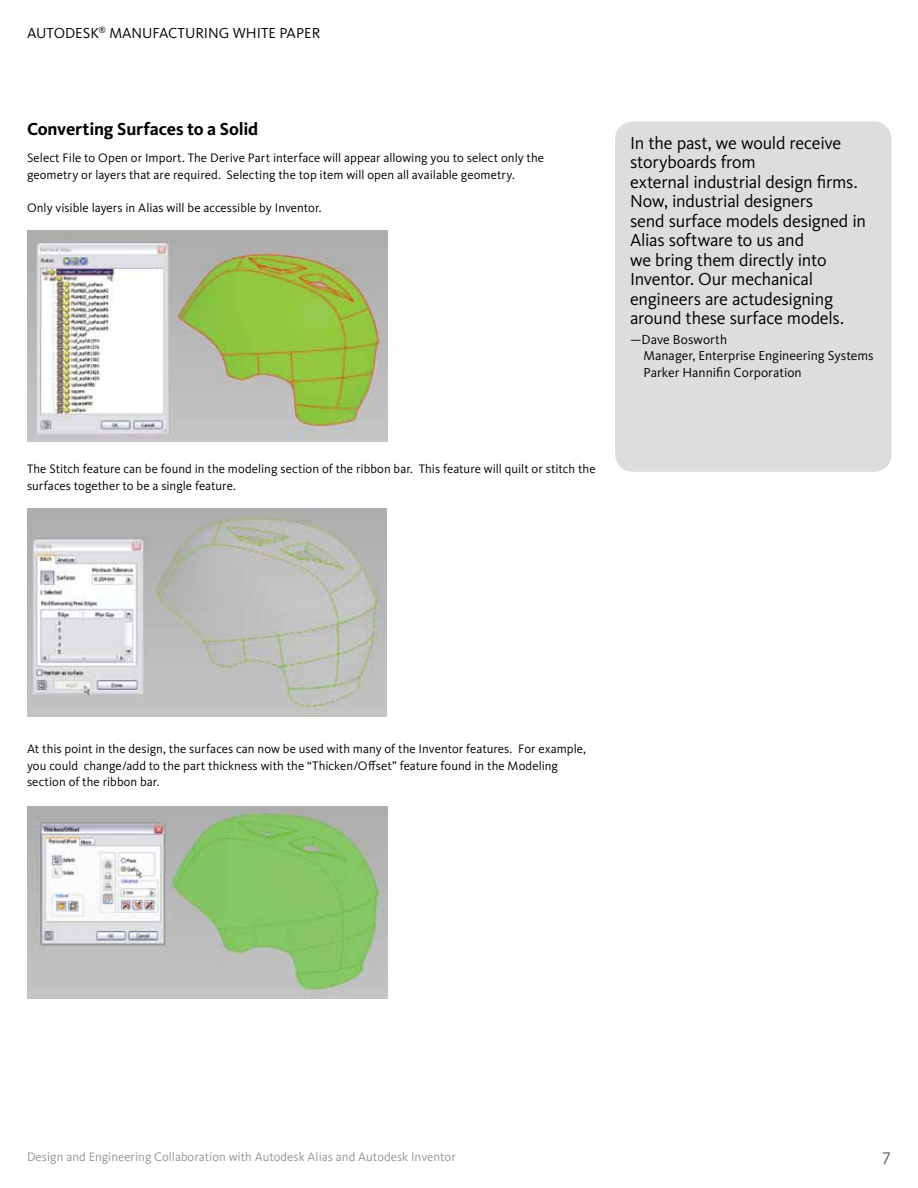
<style>
.page{position:relative;width:918px;height:1188px;background:#fff}
.page>*{position:absolute;margin:0;border:0;box-sizing:border-box;transform-origin:0 0}
.t1{font:18px/19.5px "Kievit Pro";letter-spacing:-.015em;color:#000}
.t2{font:700 18px "Kievit Pro";letter-spacing:-.01em;color:#000}
.t3{font:18px "Kievit Pro";color:#636466}
.t4{font:15px "Kievit Pro";color:#000}
.t5{font:13.5px/16.5px "Kievit Pro";color:#000}
.t6{font:12.75px/16.5px "Kievit Pro";color:#000}
.t7{font:12.75px "Kievit Pro";color:#939598}
</style>
<div class="page">
<img style="left:27px;top:231px;width:360px;height:210px">
<img style="left:27px;top:508px;width:360px;height:208px">
<img style="left:27px;top:807px;width:360px;height:192px">
<div style="left:615px;top:122px;width:277px;height:350px;background:#dcddde;border-radius:18px"></div>
<p class="t4" style="left:27px;top:24px;width:295px">AUTODESK<sup>®</sup> MANUFACTURING WHITE PAPER</p>
<h1 class="t2" style="left:27px;top:118px;width:233px">Converting Surfaces to a Solid</h1>
<p class="t6" style="left:27px;top:150px;width:519px">Select File to Open or Import. The Derive Part interface will appear allowing you to select only the geometry or layers that are required. Selecting the top item will open all available geometry.</p>
<p class="t6" style="left:27px;top:199px;width:296px">Only visible layers in Alias will be accessible by Inventor.</p>
<p class="t6" style="left:27px;top:461px;width:570px">The Stitch feature can be found in the modeling section of the ribbon bar. This feature will quilt or stitch the surfaces together to be a single feature.</p>
<p class="t1" style="left:630px;top:133px;width:237px">In the past, we would receive storyboards from<br>external industrial design firms.<br>Now, industrial designers<br>send surface models designed in<br>Alias software to us and<br>we bring them directly into<br>Inventor. Our mechanical engineers are actudesigning around these surface models.</p>
<p class="t5" style="left:644px;top:331px;width:232px;text-indent:-14px">—Dave Bosworth<br>Manager, Enterprise Engineering Systems<br>Parker Hannifin Corporation</p>
<p class="t6" style="left:27px;top:741px;width:561px">At this point in the design, the surfaces can now be used with many of the Inventor features. For example, you could change/add to the part thickness with the “Thicken/Offset” feature found in the Modeling section of the ribbon bar.</p>
<p class="t7" style="left:27px;top:1149px;width:430px">Design and Engineering Collaboration with Autodesk Alias and Autodesk Inventor</p>
<h1 class="t3" style="left:883px;top:1144px;width:10px">7</h1>
</div>
